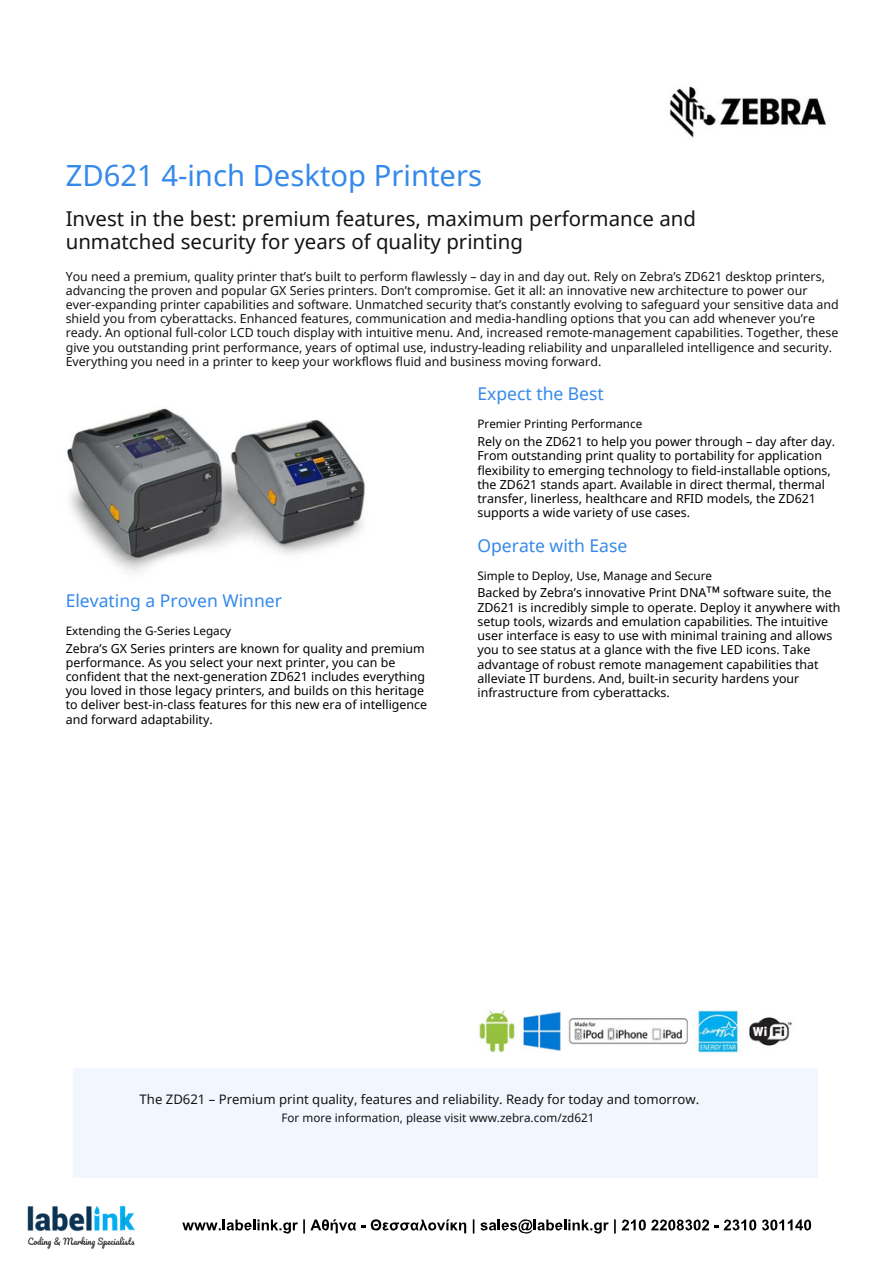
<style>
.page{position:relative;width:894px;height:1264px;background:#fff}
.page>*{position:absolute;margin:0;border:0;box-sizing:border-box;transform-origin:0 0}
.t1{font:29.1px "Noto Sans";color:#3489eb}
.t2{font:20.4px/23px "Noto Sans";color:#141414}
.t3{font:17.55px "Noto Sans";color:#3489eb}
.t4{font:13.2px "Noto Sans";color:#141414}
.t5{font:12.45px/14.2px "Noto Sans";color:#000}
.t6{font:12.45px/14.2px "Noto Sans";color:#141414}
.t7{font:11.7px "Noto Sans";color:#000}
.t8{font:11.7px "Noto Sans";color:#141414}
</style>
<div class="page">
<img style="left:669px;top:86px;width:157px;height:52px">
<img style="left:67px;top:408px;width:298px;height:164px">
<div style="left:73px;top:1067px;width:744px;height:110px;background:#f2f7ff"></div>
<img style="left:479px;top:1009px;width:313px;height:44px">
<img style="left:27px;top:1205px;width:108px;height:44px">
<svg style="left:182px;top:1219px;width:284px;height:14px"></svg>
<svg style="left:472px;top:1219px;width:2px;height:14px"></svg>
<svg style="left:480px;top:1219px;width:128px;height:14px"></svg>
<svg style="left:614px;top:1219px;width:1px;height:14px"></svg>
<svg style="left:621px;top:1219px;width:24px;height:11px"></svg>
<svg style="left:651px;top:1219px;width:57px;height:11px"></svg>
<svg style="left:714px;top:1219px;width:96px;height:11px"></svg>
<h4 class="t1" style="left:66px;top:155px;width:418px">ZD621 4-inch Desktop Printers</h4>
<p class="t2" style="left:66px;top:207px;width:631px">Invest in the best: premium features, maximum performance and unmatched security for years of quality printing</p>
<p class="t6" style="left:66px;top:268px;width:774px">You need a premium, quality printer that’s built to perform flawlessly – day in and day out. Rely on Zebra’s ZD621 desktop printers, advancing the proven and popular GX Series printers. Don’t compromise. Get it all: an innovative new architecture to power our ever-expanding printer capabilities and software. Unmatched security that’s constantly evolving to safeguard your sensitive data and shield you from cyberattacks. Enhanced features, communication and media-handling options that you can add whenever you’re ready. An optional full-color LCD touch display with intuitive menu. And, increased remote-management capabilities. Together, these give you outstanding print performance, years of optimal use, industry-leading reliability and unparalleled intelligence and security.<br>Everything you need in a printer to keep your workflows fluid and business moving forward.</p>
<h4 class="t3" style="left:477px;top:381px;width:128px">Expect the Best</h4>
<p class="t7" style="left:477px;top:416px;width:166px">Premier Printing Performance</p>
<h3 class="t5" style="left:477px;top:434px;width:359px">Rely on the ZD621 to help you power through – day after day.<br>From outstanding print quality to portability for application flexibility to emerging technology to field-installable options, the ZD621 stands apart. Available in direct thermal, thermal transfer, linerless, healthcare and RFID models, the ZD621 supports a wide variety of use cases.</h3>
<h3 class="t3" style="left:477px;top:533px;width:151px">Operate with Ease</h3>
<p class="t3" style="left:66px;top:588px;width:218px">Elevating a Proven Winner</p>
<p class="t7" style="left:66px;top:622px;width:167px">Extending the G-Series Legacy</p>
<h3 class="t5" style="left:66px;top:640px;width:363px">Zebra’s GX Series printers are known for quality and premium performance. As you select your next printer, you can be confident that the next-generation ZD621 includes everything you loved in those legacy printers, and builds on this heritage to deliver best-in-class features for this new era of intelligence and forward adaptability.</h3>
<h4 class="t7" style="left:477px;top:567px;width:236px">Simple to Deploy, Use, Manage and Secure</h4>
<h4 class="t5" style="left:477px;top:585px;width:364px">Backed by Zebra’s innovative Print DNAᵀᴹ software suite, the ZD621 is incredibly simple to operate. Deploy it anywhere with setup tools, wizards and emulation capabilities. The intuitive user interface is easy to use with minimal training and allows you to see status at a glance with the five LED icons. Take advantage of robust remote management capabilities that alleviate IT burdens. And, built-in security hardens your infrastructure from cyberattacks.</h4>
<p class="t4" style="left:140px;top:1090px;width:561px">The ZD621 – Premium print quality, features and reliability. Ready for today and tomorrow.</p>
<h4 class="t8" style="left:281px;top:1109px;width:314px">For more information, please visit www.zebra.com/zd621</h4>
</div>
